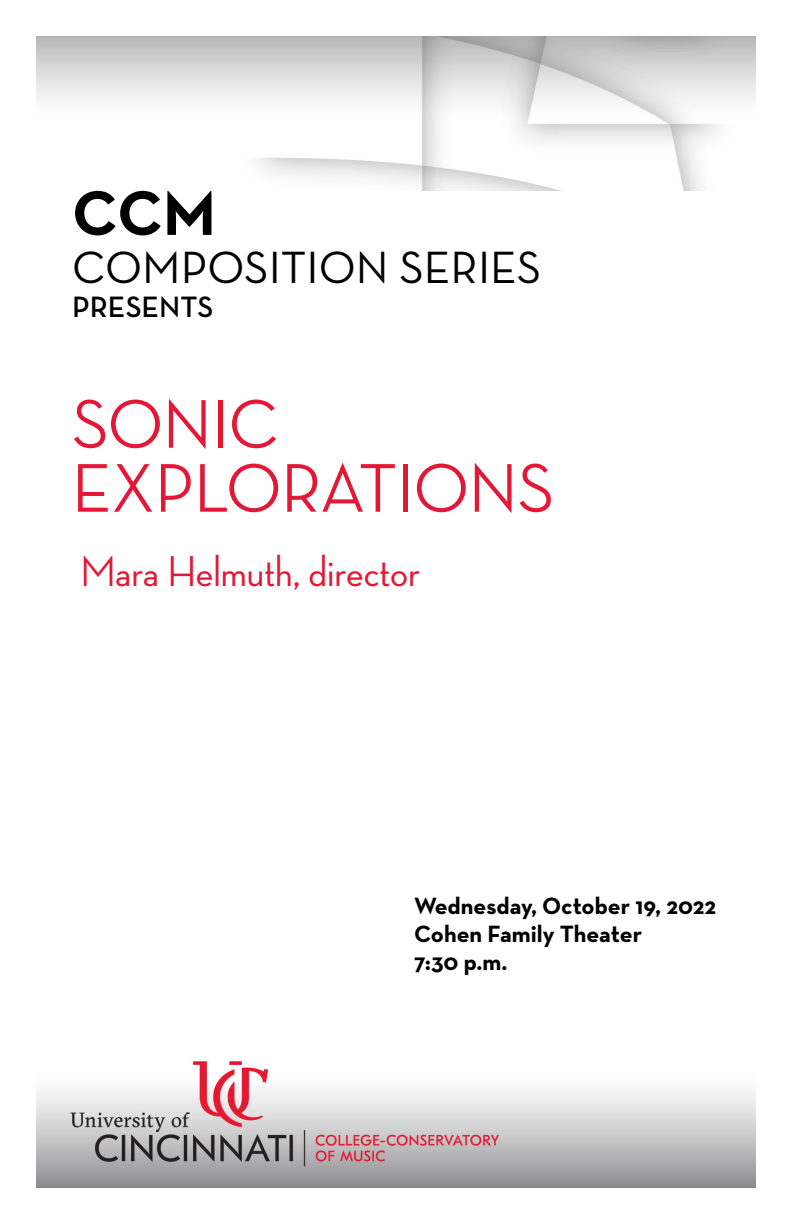
<style>
.page{position:relative;width:792px;height:1224px;background:#fff}
.page>*{position:absolute;margin:0;border:0;box-sizing:border-box;transform-origin:0 0}
.Concert_Title{font:500 70px/64px "Neutra Disp";color:#e31837}
.Page_Intro{font:700 64px "Neutra Text";color:#000}
.Page_Intro-2{font:46px "Neutra Text";color:#000}
.Musician_Conductor{font:500 44px "Neutra Disp";color:#e31837}
.Page_Intro-3{font:600 30px "Neutra Text";color:#000}
.Date_Venue_Time{font:700 24px "Neutra Text";color:#000}
</style>
<div class="page">
<img style="left:36px;top:36px;width:720px;height:154px">
<img style="left:36px;top:1061px;width:720px;height:126px">
<h1 class="Page_Intro" style="left:72px;top:173px;width:145px">CCM</h1>
<h1 class="Page_Intro-2" style="left:72px;top:239px;width:471px">COMPOSITION SERIES</h1>
<h1 class="Page_Intro-3" style="left:72px;top:288px;width:143px">PRESENTS</h1>
<h1 class="Concert_Title" style="left:72px;top:392px;width:484px">SONIC<br>EXPLORATIONS</h1>
<h2 class="Musician_Conductor" style="left:80px;top:547px;width:342px">Mara Helmuth, director</h2>
<h3 class="Date_Venue_Time" style="left:414px;top:891px;width:304px">Wednesday, October 19, 2022</h3>
<h3 class="Date_Venue_Time" style="left:414px;top:919px;width:230px">Cohen Family Theater</h3>
<h3 class="Date_Venue_Time" style="left:414px;top:947px;width:95px">7:30 p.m.</h3>
</div>
